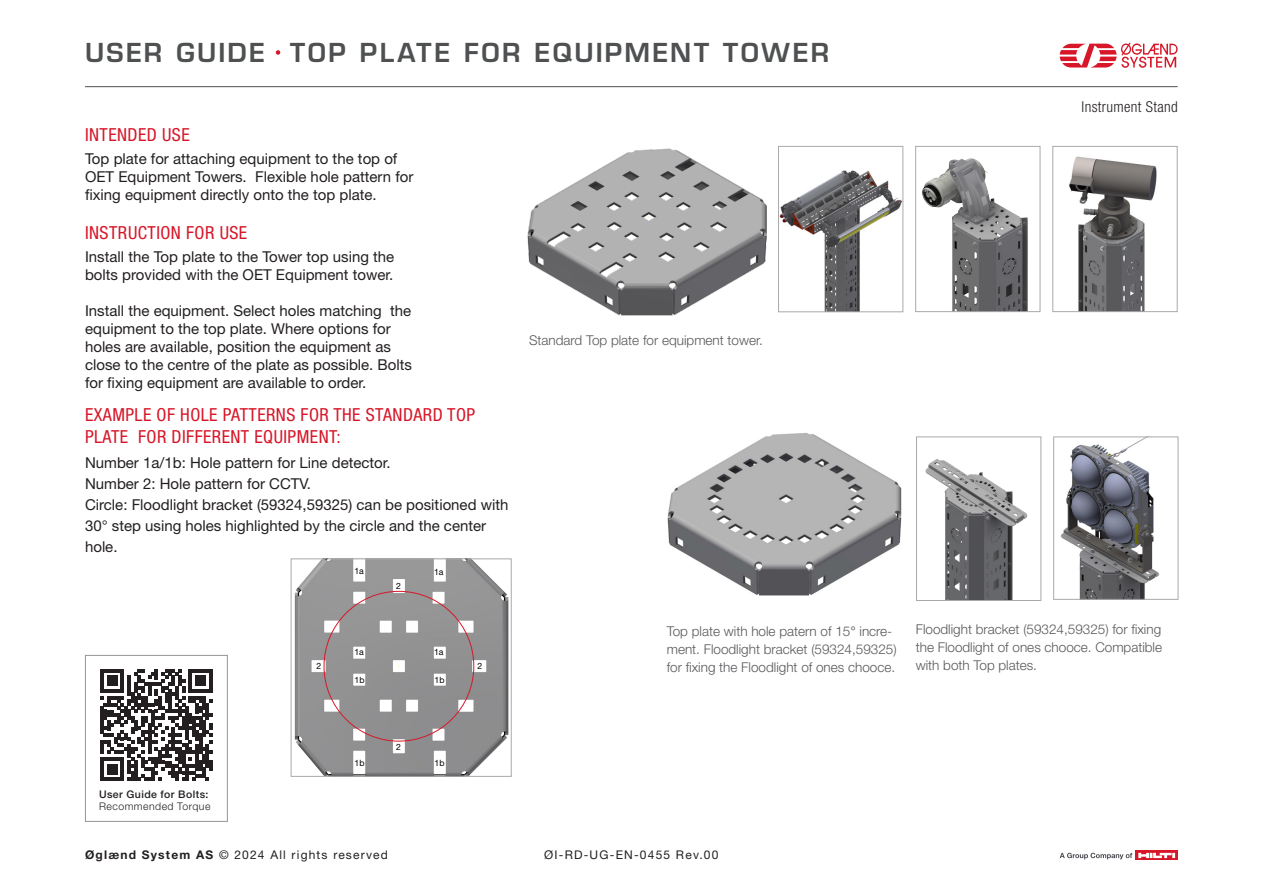
<style>
.page{position:relative;width:1263px;height:893px;background:#fff}
.page>*{position:absolute;margin:0;border:0;box-sizing:border-box;transform-origin:0 0}
.t1{font:600 25.5px "Eurostile LT Std";letter-spacing:.09em;color:#4e5051}
.t2{font:condensed 18px/21.6px "Helvetica Neue LT Std";letter-spacing:.025em;color:#d71729}
.Brødtekst{font:15px/18px "Helvetica Neue LT Std";color:#231f20}
.t3{font:300 condensed 15px "Helvetica Neue LT Std";letter-spacing:.025em;color:#231f20}
.Bildetekst{font:300 13.5px/18px "Helvetica Neue LT Std";color:#57585a}
.t4{font:12px "Helvetica Neue LT Std";letter-spacing:.1em;color:#231f20}
.toc_2{font:500 10.5px "Helvetica Neue LT Std";letter-spacing:.045em;color:#231f20}
.toc_2-2{font:300 10.5px "Helvetica Neue LT Std";letter-spacing:.045em;color:#231f20}
.t5{font:8.7px "Helvetica Neue LT Std";color:#000}
.s1{font-weight:400}
.s2{font-weight:700}
</style>
<div class="page">
<hr style="left:85px;top:86px;width:1092px;height:1px;background:#4e5051">
<svg style="left:1060px;top:42px;width:117px;height:26px"></svg>
<div style="left:274px;top:49px;width:8px;height:7px;background:#d71729;border-radius:50%"></div>
<div style="left:273px;top:47px;width:10px;height:11px;border:3px solid #fff;border-radius:50%"></div>
<svg style="left:1135px;top:850px;width:43px;height:10px"></svg>
<svg style="left:1138px;top:853px;width:37px;height:5px"></svg>
<svg style="left:1060px;top:853px;width:72px;height:6px"></svg>
<div style="left:85px;top:655px;width:143px;height:167px;border:1px solid #939598"></div>
<svg style="left:100px;top:669px;width:112px;height:112px"></svg>
<img style="left:294px;top:560px;width:214px;height:215px">
<div style="left:291px;top:558px;width:221px;height:219px;border:1px solid #a7aaa9"></div>
<img style="left:1060px;top:439px;width:100px;height:159px">
<div style="left:1053px;top:437px;width:125px;height:163px;border:1px solid #a7aaa9"></div>
<img style="left:925px;top:459px;width:103px;height:140px">
<div style="left:916px;top:437px;width:125px;height:164px;border:1px solid #a7aaa9"></div>
<img style="left:668px;top:433px;width:233px;height:163px">
<img style="left:528px;top:149px;width:238px;height:166px">
<img style="left:923px;top:158px;width:104px;height:152px">
<div style="left:915px;top:146px;width:125px;height:166px;border:1px solid #a7aaa9"></div>
<img style="left:1069px;top:156px;width:88px;height:154px">
<div style="left:1052px;top:146px;width:125px;height:166px;border:1px solid #a7aaa9"></div>
<img style="left:780px;top:171px;width:121px;height:139px">
<div style="left:778px;top:146px;width:125px;height:166px;border:1px solid #a7aaa9"></div>
<h1 class="t1" style="left:85px;top:36px;width:746px">USER GUIDE TOP PLATE FOR EQUIPMENT TOWER</h1>
<h3 class="t2" style="left:85px;top:124px;width:106px">INTENDED USE</h3>
<p class="Brødtekst" style="left:85px;top:149px;width:330px">Top plate for attaching equipment to the top of<br>OET Equipment Towers. Flexible hole pattern for fixing equipment directly onto the top plate.</p>
<h3 class="t2" style="left:85px;top:222px;width:164px">INSTRUCTION FOR USE</h3>
<p class="Brødtekst" style="left:85px;top:247px;width:311px">Install the Top plate to the Tower top using the bolts provided with the OET Equipment tower.</p>
<p class="Brødtekst" style="left:85px;top:301px;width:328px">Install the equipment. Select holes matching the equipment to the top plate. Where options for holes are available, position the equipment as close to the centre of the plate as possible. Bolts for fixing equipment are available to order.</p>
<h3 class="t2" style="left:85px;top:404px;width:392px">EXAMPLE OF HOLE PATTERNS FOR THE STANDARD TOP<br>PLATE FOR DIFFERENT EQUIPMENT:</h3>
<p class="Brødtekst" style="left:85px;top:453px;width:307px">Number 1a/1b: Hole pattern for Line detector.</p>
<p class="Brødtekst" style="left:85px;top:474px;width:227px">Number 2: Hole pattern for CCTV.</p>
<p class="Brødtekst" style="left:85px;top:494px;width:425px;line-height:21px">Circle: Floodlight bracket (59324,59325) can be positioned with<br>30° step using holes highlighted by the circle and the center hole.</p>
<p class="t5" style="left:354px;top:565px;width:11px">1a</p>
<p class="t5" style="left:396px;top:581px;width:6px">2</p>
<p class="t5" style="left:434px;top:567px;width:11px">1a</p>
<p class="Bildetekst" style="left:529px;top:330px;width:235px">Standard Top plate for equipment tower.</p>
<p class="t3" style="left:1081px;top:98px;width:98px">Instrument Stand</p>
<p class="toc_2" style="left:99px;top:788px;width:111px">User Guide for Bolts:</p>
<p class="toc_2-2" style="left:99px;top:800px;width:113px">Recommended Torque</p>
<p class="t5" style="left:317px;top:661px;width:6px">2</p>
<p class="t5" style="left:354px;top:647px;width:11px">1a</p>
<p class="t5" style="left:434px;top:647px;width:11px">1a</p>
<p class="t5" style="left:355px;top:675px;width:11px">1b</p>
<p class="t5" style="left:435px;top:675px;width:11px">1b</p>
<p class="t5" style="left:396px;top:742px;width:6px">2</p>
<p class="t5" style="left:355px;top:757px;width:11px">1b</p>
<p class="t5" style="left:435px;top:757px;width:11px">1b</p>
<p class="t5" style="left:477px;top:661px;width:6px">2</p>
<p class="Bildetekst" style="left:667px;top:622px;width:231px">Top plate with hole patern of 15<span class="s1">°</span> incre&shy;ment. Floodlight bracket (59324,59325) for fixing the Floodlight of ones chooce.</p>
<p class="Bildetekst" style="left:916px;top:620px;width:248px;text-align:justify">Floodlight bracket (59324,59325) for fixing the Floodlight of ones chooce. Compatible with both Top plates.</p>
<p class="t4" style="left:85px;top:848px;width:304px"><span class="s2">Øglænd System AS</span> © 2024 All rights reserved</p>
<p class="t4" style="left:544px;top:848px;width:176px">ØI-RD-UG-EN-0455 Rev.00</p>
</div>
